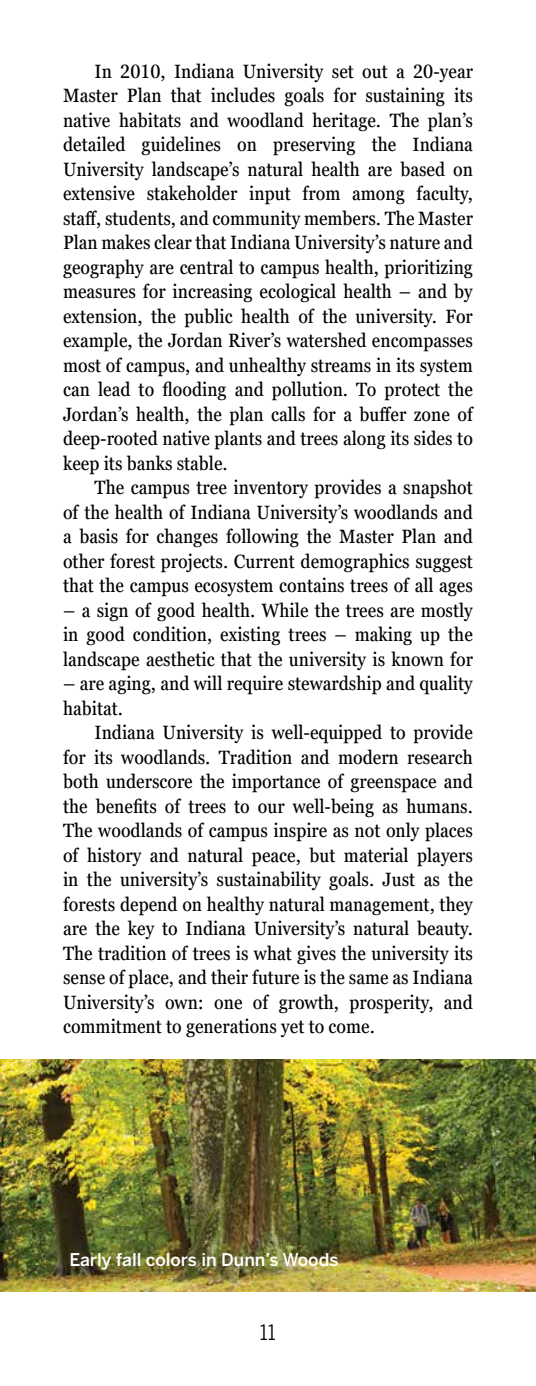
<style>
.page{position:relative;width:536px;height:1386px;background:#fff}
.page>*{position:absolute;margin:0;border:0;box-sizing:border-box;transform-origin:0 0}
.t1{font:21px "Benton Sans Cond";color:#000101}
.t2{font:condensed 19.25px/24.5px "Georgia Pro";color:#000;text-align:justify}
.t3{font:500 17.5px "Benton Sans";color:#fff}
</style>
<div class="page">
<img style="left:0;top:1059px;width:536px;height:233px">
<p class="t2" style="left:63px;top:59px;width:411px;text-indent:31px">In 2010, Indiana University set out a 20-year Master Plan that includes goals for sustaining its native habitats and woodland heritage. The plan’s detailed guidelines on preserving the Indiana University landscape’s natural health are based on extensive stakeholder input from among faculty, staff, students, and community members. The Master Plan makes clear that Indiana University’s nature and geography are central to campus health, prioritizing measures for increasing ecological health – and by extension, the public health of the university. For example, the Jordan River’s watershed encompasses most of campus, and unhealthy streams in its system can lead to flooding and pollution. To protect the Jordan’s health, the plan calls for a buffer zone of deep-rooted native plants and trees along its sides to keep its banks stable.</p>
<p class="t2" style="left:63px;top:476px;width:411px;text-indent:31px">The campus tree inventory provides a snapshot of the health of Indiana University’s woodlands and a basis for changes following the Master Plan and other forest projects. Current demographics suggest that the campus ecosystem contains trees of all ages</p>
<p class="t2" style="left:63px;top:599px;width:411px">– a sign of good health. While the trees are mostly in good condition, existing trees – making up the landscape aesthetic that the university is known for</p>
<p class="t2" style="left:63px;top:672px;width:411px">– are aging, and will require stewardship and quality habitat.</p>
<p class="t2" style="left:63px;top:721px;width:411px;text-indent:31px">Indiana University is well-equipped to provide for its woodlands. Tradition and modern research both underscore the importance of greenspace and the benefits of trees to our well-being as humans.<br>The woodlands of campus inspire as not only places of history and natural peace, but material players in the university’s sustainability goals. Just as the forests depend on healthy natural management, they are the key to Indiana University’s natural beauty.<br>The tradition of trees is what gives the university its sense of place, and their future is the same as Indiana University’s own: one of growth, prosperity, and commitment to generations yet to come.</p>
<p class="t3" style="left:69px;top:1249px;width:271px">Early fall colors in Dunn’s Woods</p>
<p class="t1" style="left:260px;top:1319px;width:17px">11</p>
</div>
